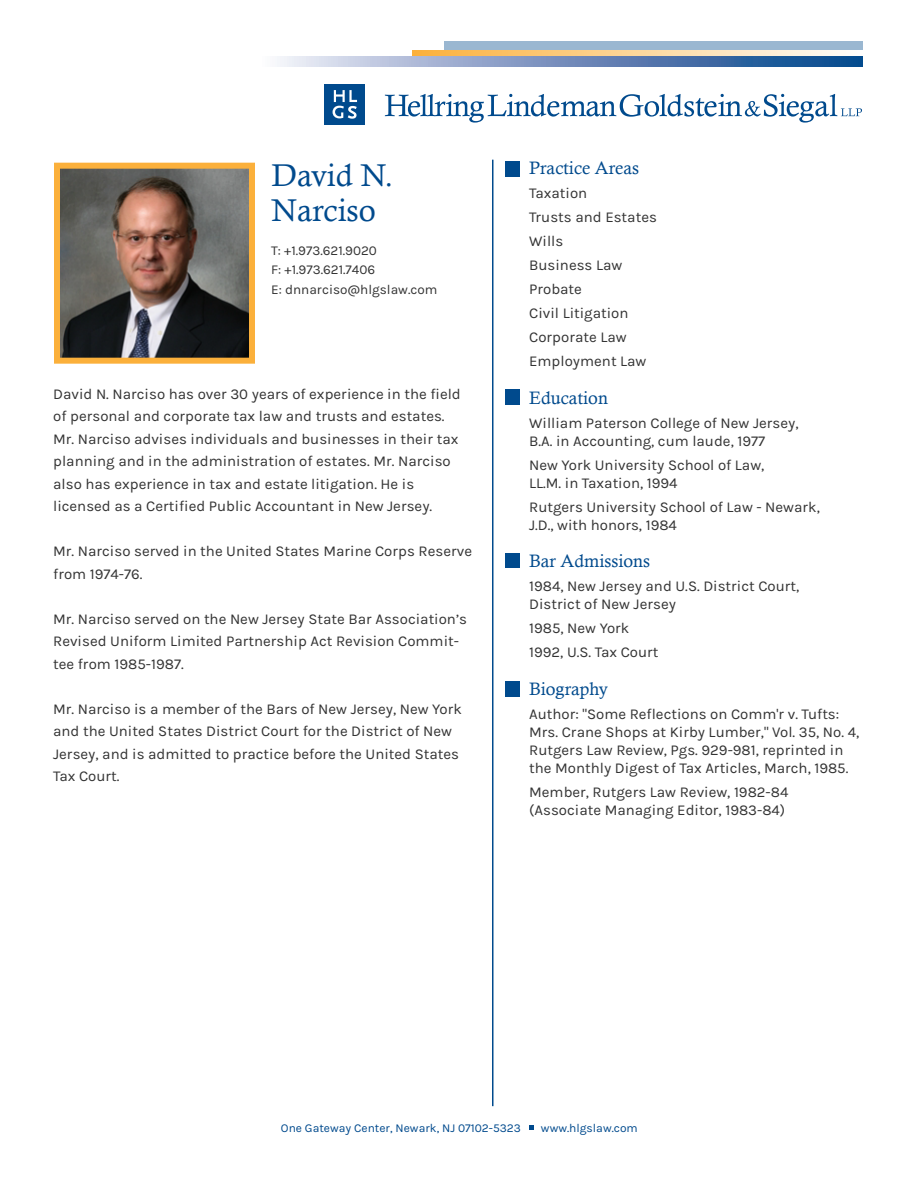
<style>
.page{position:relative;width:918px;height:1188px;background:#fff}
.page>*{position:absolute;margin:0;border:0;box-sizing:border-box;transform-origin:0 0}
.t1{font:31.5px/34.5px "Calisto";color:#004a8d}
.t2{font:18px "Calisto";color:#004a8d}
.t3{font:15px/22.5px "Karla";color:#333}
.t4{font:13.5px/19.5px "Karla";color:#333}
.t5{font:12px "Karla";color:#004a8d}
</style>
<div class="page">
<hr style="left:492px;top:160px;width:2px;height:946px;background:#004a8d">
<div style="left:325px;top:84px;width:40px;height:41px;background:#004a8d"></div>
<svg style="left:333px;top:90px;width:24px;height:29px"></svg>
<svg style="left:385px;top:94px;width:477px;height:29px"></svg>
<div style="left:444px;top:42px;width:419px;height:21px;background:#9ab7d1"></div>
<div style="left:412px;top:50px;width:464px;height:17px;background:linear-gradient(to right,#fcb13b,#fcfeff)"></div>
<svg style="left:277px;top:56px;width:585px;height:11px;background:#7391bd"></svg>
<img style="left:61px;top:170px;width:187px;height:187px">
<div style="left:54px;top:163px;width:201px;height:201px;border:6px solid #fbb03b"></div>
<div style="left:506px;top:161px;width:14px;height:15px;background:#004a8d"></div>
<div style="left:506px;top:553px;width:14px;height:15px;background:#004a8d"></div>
<div style="left:506px;top:389px;width:14px;height:15px;background:#004a8d"></div>
<div style="left:506px;top:682px;width:14px;height:15px;background:#004a8d"></div>
<svg style="left:530px;top:1126px;width:4px;height:4px"></svg>
<h1 class="t1" style="left:271px;top:158px;width:123px">David N.<br>Narciso</h1>
<p class="t4" style="left:271px;top:241px;width:168px">T: +1.973.621.9020<br>F: +1.973.621.7406<br>E: dnnarciso@hlgslaw.com</p>
<p class="t3" style="left:53px;top:383px;width:409px">David N. Narciso has over 30 years of experience in the field of personal and corporate tax law and trusts and estates.<br>Mr. Narciso advises individuals and businesses in their tax planning and in the administration of estates. Mr. Narciso also has experience in tax and estate litigation. He is licensed as a Certified Public Accountant in New Jersey.</p>
<p class="t3" style="left:53px;top:540px;width:420px">Mr. Narciso served in the United States Marine Corps Reserve from 1974-76.</p>
<p class="t3" style="left:53px;top:608px;width:415px">Mr. Narciso served on the New Jersey State Bar Association’s<br>Revised Uniform Limited Partnership Act Revision Commit&shy;tee from 1985-1987.</p>
<p class="t3" style="left:53px;top:698px;width:410px">Mr. Narciso is a member of the Bars of New Jersey, New York and the United States District Court for the District of New Jersey, and is admitted to practice before the United States Tax Court.</p>
<p class="t2" style="left:529px;top:158px;width:111px">Practice Areas</p>
<p class="t3" style="left:529px;top:182px;width:129px;line-height:24px">Taxation<br>Trusts and Estates<br>Wills<br>Business Law<br>Probate<br>Civil Litigation<br>Corporate Law<br>Employment Law</p>
<p class="t2" style="left:529px;top:387px;width:80px">Education</p>
<p class="t3" style="left:529px;top:414px;width:271px;line-height:18px">William Paterson College of New Jersey,<br>B.A. in Accounting, cum laude, 1977</p>
<p class="t3" style="left:529px;top:456px;width:237px;line-height:18px">New York University School of Law,<br>LL.M. in Taxation, 1994</p>
<p class="t3" style="left:529px;top:498px;width:292px;line-height:18px">Rutgers University School of Law - Newark,<br>J.D., with honors, 1984</p>
<p class="t2" style="left:529px;top:551px;width:122px">Bar Admissions</p>
<p class="t3" style="left:529px;top:578px;width:272px;line-height:18px">1984, New Jersey and U.S. District Court,<br>District of New Jersey</p>
<p class="t3" style="left:529px;top:617px;width:131px;line-height:24px">1985, New York<br>1992, U.S. Tax Court</p>
<p class="t2" style="left:529px;top:678px;width:80px">Biography</p>
<p class="t3" style="left:529px;top:705px;width:332px;line-height:18px">Author: "Some Reflections on Comm'r v. Tufts:<br>Mrs. Crane Shops at Kirby Lumber," Vol. 35, No. 4, Rutgers Law Review, Pgs. 929-981, reprinted in the Monthly Digest of Tax Articles, March, 1985.</p>
<p class="t3" style="left:529px;top:783px;width:261px;line-height:18px">Member, Rutgers Law Review, 1982-84 (Associate Managing Editor, 1983-84)</p>
<p class="t5" style="left:281px;top:1121px;width:242px">One Gateway Center, Newark, NJ 07102-5323</p>
<p class="t5" style="left:541px;top:1121px;width:98px">www.hlgslaw.com</p>
</div>
